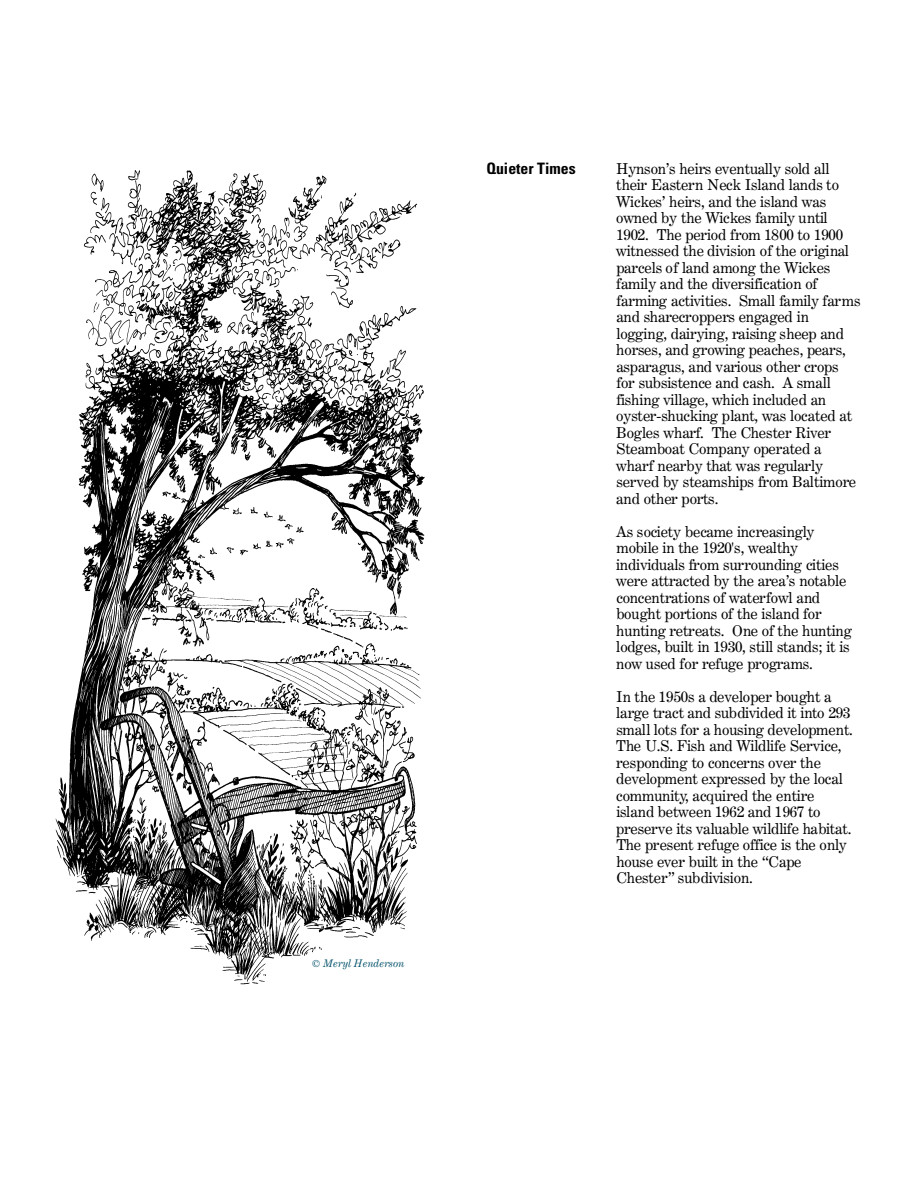
<style>
.page{position:relative;width:918px;height:1188px;background:#fff}
.page>*{position:absolute;margin:0;border:0;box-sizing:border-box;transform-origin:0 0}
.t1{font:700 condensed 15.75px "Univers";color:#000}
.t2{font:15px/16.5px "Century Expanded BT";color:#000}
.t3{font:italic 10.5px "Century Expanded BT";color:#00506a}
</style>
<div class="page">
<img style="left:55px;top:170px;width:370px;height:815px">
<p class="t3" style="left:312px;top:959px;width:94px">© Meryl Henderson</p>
<p class="t1" style="left:486px;top:162px;width:91px">Quieter Times</p>
<p class="t2" style="left:616px;top:161px;width:246px">Hynson’s heirs eventually sold all their Eastern Neck Island lands to Wickes’ heirs, and the island was owned by the Wickes family until 1902. The period from 1800 to 1900 witnessed the division of the original parcels of land among the Wi c k e s family and the diversification of<br>f a rming activities. Small family farm s and sharecroppers engaged in logging, dairying, raising sheep and horses, and growing peaches, pears, asparagus, and various other crops for subsistence and cash. A small fishing village, which included an oyster-shucking plant, was located at Bogles wharf. The Chester River Steamboat Company operated a<br>w h a rf nearby that was regularly<br>s e rved by steamships from Baltimore and other ports.</p>
<p class="t2" style="left:616px;top:524px;width:237px">As society became increasingly mobile in the 1920's, wealthy individuals from surrounding cities were attracted by the area’s notable concentrations of waterfowl and bought portions of the island for hunting retreats. One of the hunting lodges, built in 1930, still stands; it is now used for refuge programs.</p>
<p class="t2" style="left:616px;top:689px;width:238px">In the 1950s a developer bought a large tract and subdivided it into 293 small lots for a housing development.<br>The U.S. Fish and Wildlife Serv i c e , responding to concerns over the development expressed by the local c o m m u n i t y, acquired the entire island between 1962 and 1967 to<br>p r e s e rve its valuable wildlife habitat.<br>The present refuge office is the only house ever built in the “Cape<br>C h e s t e r” subdivision.</p>
</div>
